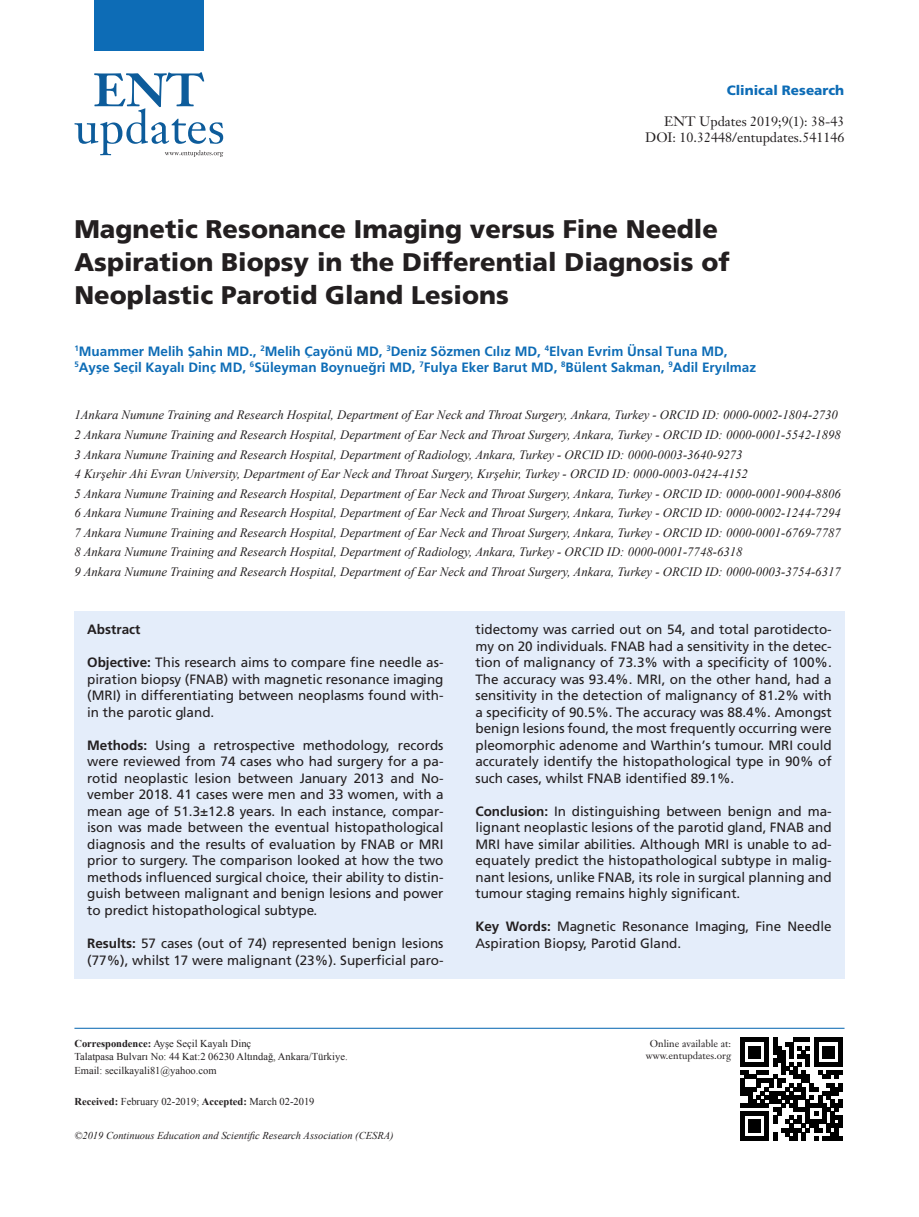
<style>
.page{position:relative;width:919px;height:1217px;background:#fff}
.page>*{position:absolute;margin:0;border:0;box-sizing:border-box;transform-origin:0 0}
.Anabaslik{font:25.5px/33px "Frutiger Black Nr Tr";color:#231f20}
.t1{font:13.5px/16.5px "Frutiger Normal Tr";color:#231f20;text-align:justify}
.Yazar1{font:700 13.5px/16.2px "Frutiger Tr";color:#0d6cb6}
.t2{font:13.5px "Janson Text LT Std";color:#231f20}
.t3{font:13.5px "Frutiger Black Nr Tr";color:#0d6cb6}
.t4{font:700 13.5px "Frutiger Tr";color:#231f20}
.t5{font:italic 12.75px "Times New Roman";color:#231f20}
.t6{font:10.5px "Times New Roman";color:#231f20}
.t7{font:italic 10.5px "Times New Roman";color:#231f20}
.t8{font:10.05px/12px "Janson Text LT Std";color:#231f20;text-align:center}
.s1{font-family:"Frutiger Tr";font-weight:700}
.s2{font-weight:700}
</style>
<div class="page">
<div style="left:94px;top:0;width:110px;height:51px;background:#0d6cb6"></div>
<svg style="left:74px;top:72px;width:149px;height:85px"></svg>
<svg style="left:740px;top:1037px;width:103px;height:104px"></svg>
<svg style="left:740px;top:1037px;width:102px;height:102px"></svg>
<hr style="left:74px;top:1027px;width:770px;height:1px;background:#0063b0">
<div style="left:74px;top:611px;width:770px;height:367px;background:#e4edfa"></div>
<p class="t3" style="left:726px;top:82px;width:119px">Clinical Research</p>
<p class="t2" style="left:664px;top:113px;width:182px">ENT Updates 2019;9(1): 38-43</p>
<p class="t2" style="left:645px;top:129px;width:201px">DOI: 10.32448/entupdates.541146</p>
<p class="Anabaslik" style="left:74px;top:212px;width:656px">Magnetic Resonance Imaging versus Fine Needle<br>Aspiration Biopsy in the Differential Diagnosis of<br>Neoplastic Parotid Gland Lesions</p>
<p class="Yazar1" style="left:74px;top:342px;width:683px"><sup>1</sup>Muammer Melih Şahin MD., <sup>2</sup>Melih Çayönü MD, <sup>3</sup>Deniz Sözmen Cılız MD, <sup>4</sup>Elvan Evrim Ünsal Tuna MD,<br><sup>5</sup>Ayşe Seçil Kayalı Dinç MD, <sup>6</sup>Süleyman Boynueğri MD, <sup>7</sup>Fulya Eker Barut MD, <sup>8</sup>Bülent Sakman, <sup>9</sup>Adil Eryılmaz</p>
<p class="t5" style="left:74px;top:406px;width:764px">1Ankara Numune Training and Research Hospital, Department of Ear Neck and Throat Surgery, Ankara, Turkey - ORCID ID: 0000-0002-1804-2730</p>
<p class="t5" style="left:74px;top:426px;width:767px">2 Ankara Numune Training and Research Hospital, Department of Ear Neck and Throat Surgery, Ankara, Turkey - ORCID ID: 0000-0001-5542-1898</p>
<p class="t5" style="left:74px;top:445px;width:669px">3 Ankara Numune Training and Research Hospital, Department of Radiology, Ankara, Turkey - ORCID ID: 0000-0003-3640-9273</p>
<p class="t5" style="left:74px;top:465px;width:675px">4 Kırşehir Ahi Evran University, Department of Ear Neck and Throat Surgery, Kırşehir, Turkey - ORCID ID: 0000-0003-0424-4152</p>
<p class="t5" style="left:74px;top:484px;width:767px">5 Ankara Numune Training and Research Hospital, Department of Ear Neck and Throat Surgery, Ankara, Turkey - ORCID ID: 0000-0001-9004-8806</p>
<p class="t5" style="left:74px;top:504px;width:767px">6 Ankara Numune Training and Research Hospital, Department of Ear Neck and Throat Surgery, Ankara, Turkey - ORCID ID: 0000-0002-1244-7294</p>
<p class="t5" style="left:74px;top:523px;width:767px">7 Ankara Numune Training and Research Hospital, Department of Ear Neck and Throat Surgery, Ankara, Turkey - ORCID ID: 0000-0001-6769-7787</p>
<p class="t5" style="left:74px;top:543px;width:669px">8 Ankara Numune Training and Research Hospital, Department of Radiology, Ankara, Turkey - ORCID ID: 0000-0001-7748-6318</p>
<p class="t5" style="left:74px;top:562px;width:767px">9 Ankara Numune Training and Research Hospital, Department of Ear Neck and Throat Surgery, Ankara, Turkey - ORCID ID: 0000-0003-3754-6317</p>
<p class="t4" style="left:87px;top:621px;width:55px">Abstract</p>
<p class="t1" style="left:87px;top:654px;width:358px"><span class="s1">Objective:</span> This research aims to compare fine needle as&shy;piration biopsy (FNAB) with magnetic resonance imaging (MRI) in differentiating between neoplasms found with&shy;in the parotic gland.</p>
<p class="t1" style="left:87px;top:736px;width:358px"><span class="s1">Methods:</span> Using a retrospective methodology, records were reviewed from 74 cases who had surgery for a pa&shy;rotid neoplastic lesion between January 2013 and No&shy;vember 2018. 41 cases were men and 33 women, with a mean age of 51.3±12.8 years. In each instance, compar&shy;ison was made between the eventual histopathological diagnosis and the results of evaluation by FNAB or MRI prior to surgery. The comparison looked at how the two methods influenced surgical choice, their ability to distin&shy;guish between malignant and benign lesions and power to predict histopathological subtype.</p>
<p class="t1" style="left:87px;top:934px;width:358px"><span class="s1">Results:</span> 57 cases (out of 74) represented benign lesions (77%), whilst 17 were malignant (23%). Superficial paro-</p>
<p class="t6" style="left:74px;top:1035px;width:178px"><span class="s2">Correspondence:</span> Ayşe Seçil Kayalı Dinç</p>
<p class="t6" style="left:74px;top:1049px;width:275px">Talatpasa Bulvarı No: 44 Kat:2 06230 Altındağ, Ankara/Türkiye.</p>
<p class="t6" style="left:74px;top:1062px;width:144px">Email: secilkayali81@yahoo.com</p>
<p class="t6" style="left:74px;top:1094px;width:241px"><span class="s2">Received:</span> February 02-2019; <span class="s2">Accepted:</span> March 02-2019</p>
<p class="t7" style="left:74px;top:1128px;width:321px">©2019 Continuous Education and Scientific Research Association (CESRA)</p>
<p class="t1" style="left:475px;top:621px;width:358px">tidectomy was carried out on 54, and total parotidecto&shy;my on 20 individuals. FNAB had a sensitivity in the detec&shy;tion of malignancy of 73.3% with a specificity of 100%.<br>The accuracy was 93.4%. MRI, on the other hand, had a sensitivity in the detection of malignancy of 81.2% with a specificity of 90.5%. The accuracy was 88.4%. Amongst benign lesions found, the most frequently occurring were pleomorphic adenome and Warthin’s tumour. MRI could accurately identify the histopathological type in 90% of such cases, whilst FNAB identified 89.1%.</p>
<p class="t1" style="left:475px;top:802px;width:358px"><span class="s1">Conclusion:</span> In distinguishing between benign and ma&shy;lignant neoplastic lesions of the parotid gland, FNAB and MRI have similar abilities. Although MRI is unable to ad&shy;equately predict the histopathological subtype in malig&shy;nant lesions, unlike FNAB, its role in surgical planning and tumour staging remains highly significant.</p>
<p class="t1" style="left:475px;top:918px;width:358px"><span class="s1">Key Words:</span> Magnetic Resonance Imaging, Fine Needle<br>Aspiration Biopsy, Parotid Gland.</p>
<p class="t8" style="left:645px;top:1037px;width:87px">Online available at: www.entupdates.org</p>
</div>
